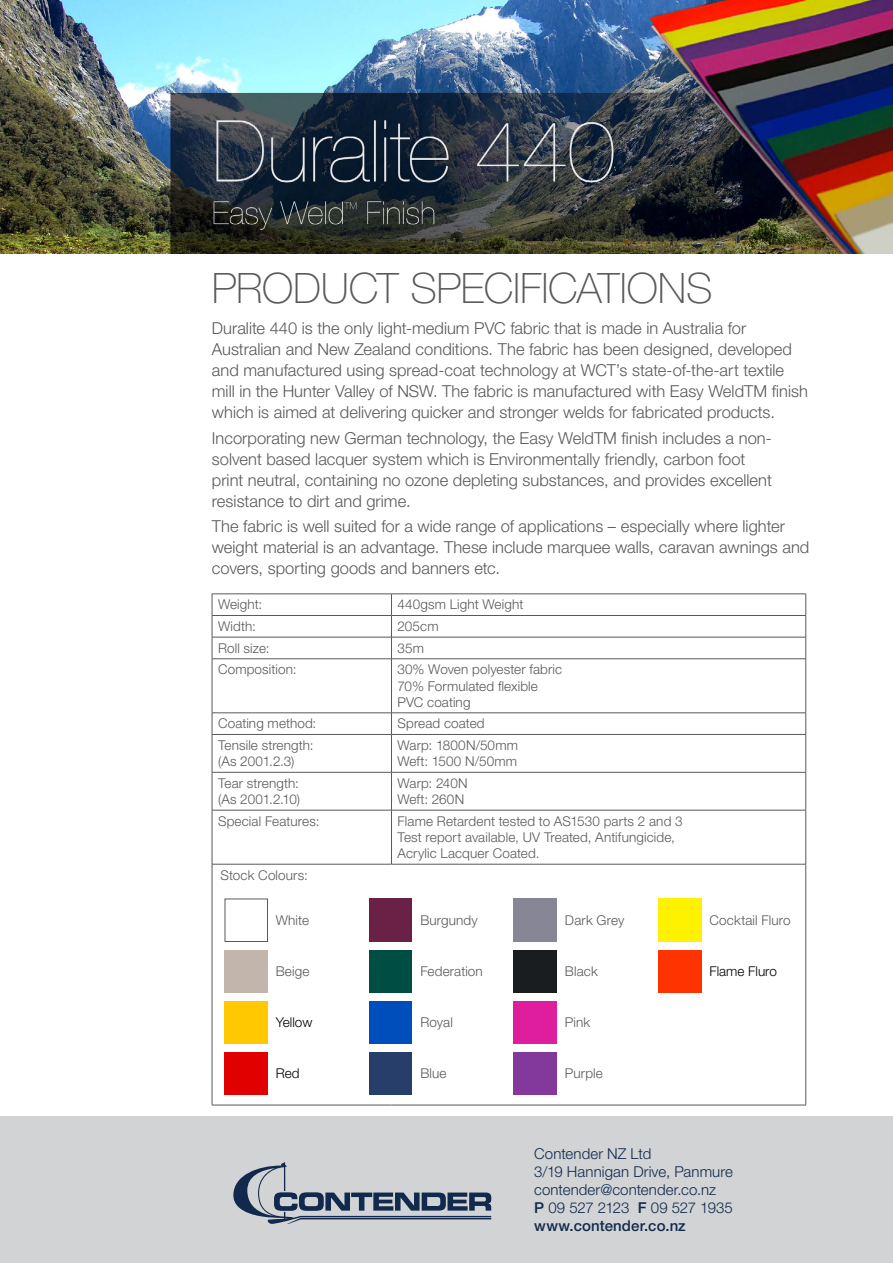
<style>
.page{position:relative;width:893px;height:1263px;background:#fff}
.page>*{position:absolute;margin:0;border:0;box-sizing:border-box;transform-origin:0 0}
.t1{font:100 42px "Helvetica Neue LT Pro";letter-spacing:-.005em;color:#58595b}
.t2{font:300 16.5px/21px "Helvetica Neue LT Pro";color:#58595b}
.t3{font:300 15px/18px "Helvetica Neue LT Pro";letter-spacing:.005em;color:#11294d}
.t4{font:300 13.5px/16.2px "Helvetica Neue LT Pro";letter-spacing:.01em;color:#58595b}
.t5{font:300 13.5px "Helvetica Neue LT Pro";color:#000}
.s1{font-weight:500}
</style>
<div class="page">
<div style="left:0;top:1116px;width:893px;height:147px;background:#d1d3d4"></div>
<svg style="left:233px;top:1162px;width:258px;height:62px"></svg>
<hr style="left:212px;top:594px;width:179px;height:1px;background:#58595b">
<hr style="left:391px;top:594px;width:415px;height:1px;background:#58595b">
<hr style="left:212px;top:615px;width:179px;height:1px;background:#58595b">
<hr style="left:391px;top:615px;width:415px;height:1px;background:#58595b">
<hr style="left:212px;top:637px;width:179px;height:1px;background:#58595b">
<svg style="left:212px;top:594px;width:1px;height:64px"></svg>
<hr style="left:391px;top:637px;width:415px;height:1px;background:#58595b">
<svg style="left:391px;top:595px;width:1px;height:63px"></svg>
<svg style="left:805px;top:594px;width:1px;height:64px"></svg>
<hr style="left:212px;top:658px;width:179px;height:1px;background:#58595b">
<hr style="left:212px;top:659px;width:1px;height:54px;background:#58595b">
<hr style="left:391px;top:658px;width:415px;height:1px;background:#58595b">
<hr style="left:391px;top:659px;width:1px;height:54px;background:#58595b">
<hr style="left:805px;top:659px;width:1px;height:54px;background:#58595b">
<hr style="left:212px;top:712px;width:179px;height:1px;background:#58595b">
<svg style="left:212px;top:713px;width:1px;height:21px"></svg>
<hr style="left:391px;top:712px;width:415px;height:1px;background:#58595b">
<svg style="left:391px;top:713px;width:1px;height:21px"></svg>
<svg style="left:805px;top:713px;width:1px;height:21px"></svg>
<hr style="left:212px;top:734px;width:179px;height:1px;background:#58595b">
<hr style="left:212px;top:735px;width:1px;height:37px;background:#58595b">
<hr style="left:391px;top:734px;width:415px;height:1px;background:#58595b">
<hr style="left:391px;top:735px;width:1px;height:37px;background:#58595b">
<hr style="left:805px;top:735px;width:1px;height:37px;background:#58595b">
<hr style="left:212px;top:772px;width:179px;height:1px;background:#58595b">
<hr style="left:212px;top:772px;width:1px;height:38px;background:#58595b">
<hr style="left:391px;top:772px;width:415px;height:1px;background:#58595b">
<hr style="left:391px;top:772px;width:1px;height:38px;background:#58595b">
<hr style="left:805px;top:772px;width:1px;height:38px;background:#58595b">
<hr style="left:212px;top:810px;width:179px;height:1px;background:#58595b">
<hr style="left:212px;top:810px;width:1px;height:54px;background:#58595b">
<hr style="left:391px;top:810px;width:415px;height:1px;background:#58595b">
<hr style="left:391px;top:810px;width:1px;height:54px;background:#58595b">
<hr style="left:805px;top:810px;width:1px;height:54px;background:#58595b">
<hr style="left:212px;top:864px;width:179px;height:1px;background:#58595b">
<hr style="left:391px;top:864px;width:415px;height:1px;background:#58595b">
<hr style="left:212px;top:864px;width:1px;height:241px;background:#58595b">
<hr style="left:805px;top:864px;width:1px;height:241px;background:#58595b">
<hr style="left:212px;top:1105px;width:179px;height:1px;background:#58595b">
<hr style="left:391px;top:1105px;width:415px;height:1px;background:#58595b">
<div style="left:225px;top:899px;width:43px;height:43px;border:1px solid #58595b"></div>
<div style="left:369px;top:899px;width:43px;height:42px;background:#692145"></div>
<div style="left:658px;top:899px;width:43px;height:42px;background:#fff200"></div>
<div style="left:369px;top:950px;width:43px;height:43px;background:#004d44"></div>
<div style="left:514px;top:950px;width:42px;height:43px;background:#191d1f"></div>
<div style="left:658px;top:950px;width:43px;height:43px;background:#f30"></div>
<div style="left:225px;top:1001px;width:42px;height:43px;background:#ffc800"></div>
<div style="left:369px;top:1001px;width:43px;height:43px;background:#004ebc"></div>
<div style="left:514px;top:1001px;width:42px;height:43px;background:#de1e9c"></div>
<div style="left:225px;top:1052px;width:42px;height:43px;background:#e00000"></div>
<div style="left:369px;top:1052px;width:43px;height:43px;background:#273e6b"></div>
<div style="left:514px;top:1052px;width:42px;height:43px;background:#83399b"></div>
<img style="left:0;top:0;width:893px;height:253px">
<h1 class="t1" style="left:212px;top:264px;width:502px">PRODUCT SPECIFICATIONS</h1>
<p class="t2" style="left:212px;top:318px;width:598px">Duralite 440 is the only light-medium PVC fabric that is made in Australia for Australian and New Zealand conditions. The fabric has been designed, developed and manufactured using spread-coat technology at WCT’s state-of-the-art textile mill in the Hunter Valley of NSW. The fabric is manufactured with Easy WeldTM finish which is aimed at delivering quicker and stronger welds for fabricated products.</p>
<p class="t2" style="left:212px;top:427px;width:562px">Incorporating new German technology, the Easy WeldTM finish includes a non&shy;solvent based lacquer system which is Environmentally friendly, carbon foot print neutral, containing no ozone depleting substances, and provides excellent resistance to dirt and grime.</p>
<p class="t2" style="left:212px;top:515px;width:599px">The fabric is well suited for a wide range of applications – especially where lighter weight material is an advantage. These include marquee walls, caravan awnings and covers, sporting goods and banners etc.</p>
<p class="t4" style="left:218px;top:596px;width:46px">Weight:</p>
<p class="t4" style="left:397px;top:596px;width:127px">440gsm Light Weight</p>
<p class="t4" style="left:218px;top:618px;width:39px">Width:</p>
<p class="t4" style="left:397px;top:618px;width:43px">205cm</p>
<p class="t4" style="left:218px;top:640px;width:53px">Roll size:</p>
<p class="t4" style="left:397px;top:640px;width:28px">35m</p>
<p class="t4" style="left:218px;top:661px;width:80px">Composition:</p>
<p class="t4" style="left:397px;top:661px;width:166px">30% Woven polyester fabric<br>70% Formulated flexible<br>PVC coating</p>
<p class="t4" style="left:218px;top:715px;width:100px">Coating method:</p>
<p class="t4" style="left:397px;top:715px;width:89px">Spread coated</p>
<p class="t4" style="left:218px;top:737px;width:97px">Tensile strength: (As 2001.2.3)</p>
<p class="t4" style="left:397px;top:737px;width:122px">Warp: 1800N/50mm<br>Weft: 1500 N/50mm</p>
<p class="t4" style="left:218px;top:775px;width:84px">Tear strength: (As 2001.2.10)</p>
<p class="t4" style="left:397px;top:775px;width:72px">Warp: 240N<br>Weft: 260N</p>
<p class="t4" style="left:218px;top:813px;width:103px">Special Features:</p>
<p class="t4" style="left:397px;top:813px;width:287px">Flame Retardent tested to AS1530 parts 2 and 3<br>Test report available, UV Treated, Antifungicide,<br>Acrylic Lacquer Coated.</p>
<p class="t4" style="left:221px;top:867px;width:89px">Stock Colours:</p>
<p class="t4" style="left:276px;top:912px;width:35px">White</p>
<p class="t4" style="left:420px;top:912px;width:59px">Burgundy</p>
<p class="t4" style="left:565px;top:912px;width:61px">Dark Grey</p>
<p class="t4" style="left:710px;top:912px;width:82px">Cocktail Fluro</p>
<p class="t4" style="left:276px;top:963px;width:35px">Beige</p>
<p class="t4" style="left:420px;top:963px;width:64px">Federation</p>
<p class="t4" style="left:565px;top:963px;width:34px">Black</p>
<p class="t5" style="left:710px;top:963px;width:69px">Flame Fluro</p>
<p class="t5" style="left:276px;top:1014px;width:38px">Yellow</p>
<p class="t4" style="left:420px;top:1014px;width:34px">Royal</p>
<p class="t4" style="left:565px;top:1014px;width:27px">Pink</p>
<p class="t5" style="left:276px;top:1065px;width:25px">Red</p>
<p class="t4" style="left:420px;top:1065px;width:28px">Blue</p>
<p class="t4" style="left:565px;top:1065px;width:39px">Purple</p>
<p class="t3" style="left:534px;top:1144px;width:200px">Contender NZ Ltd<br>3/19 Hannigan Drive, Panmure contender@contender.co.nz<br><span class="s1">P</span> 09 527 2123 <span class="s1">F</span> 09 527 1935 <span class="s1">www.contender.co.nz</span></p>
</div>
